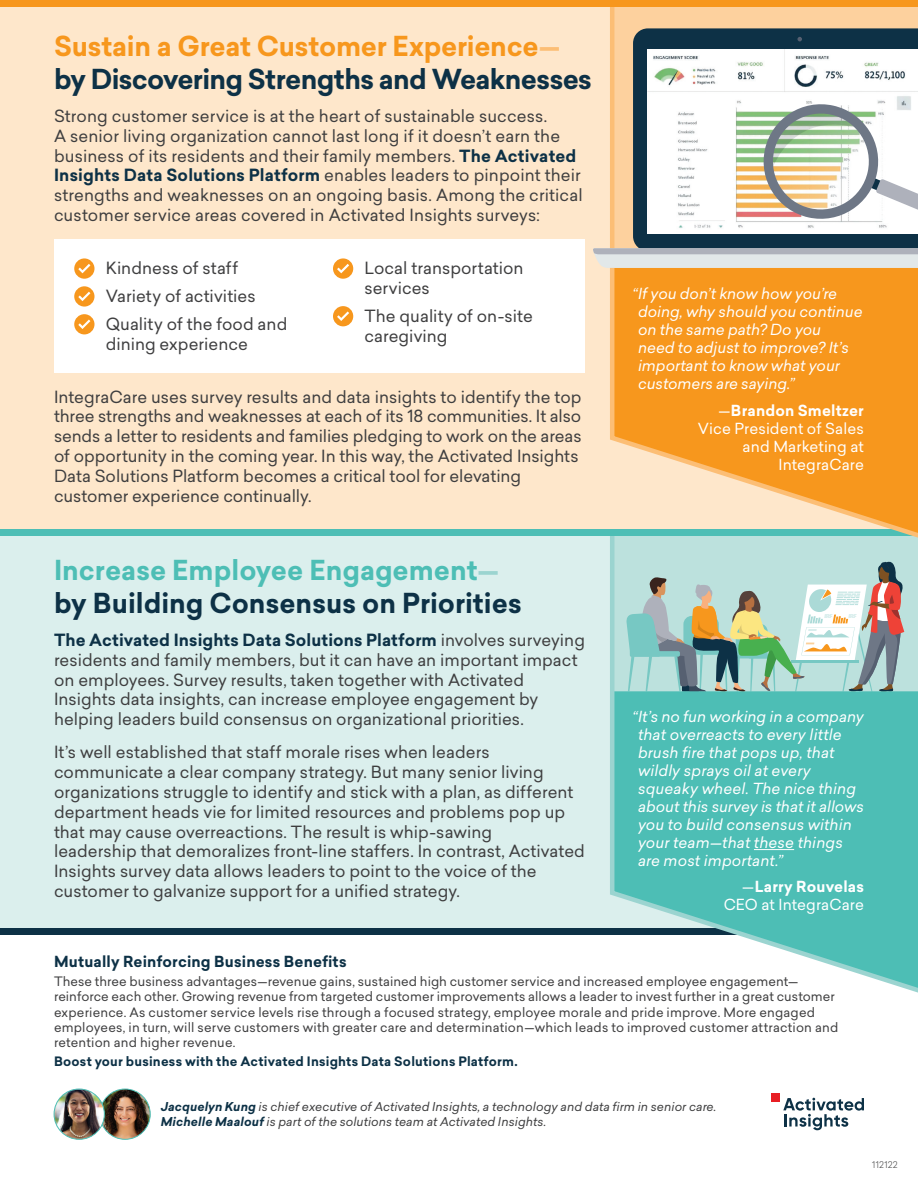
<style>
.page{position:relative;width:918px;height:1188px;background:#fff}
.page>*{position:absolute;margin:0;border:0;box-sizing:border-box;transform-origin:0 0}
.t1{font:700 27px/32.4px "Sailec";letter-spacing:-.01em;color:#0d3146}
.t2{font:700 27px "Sailec";color:#4dbeb5}
.t3{font:16.5px/19.8px "Sailec";color:#3e3e3f}
.t4{font:italic 15px/18px "Sailec";color:#fff}
.t5{font:15px "Sailec";letter-spacing:.005em;color:#fff}
.t6{font:700 15px "Sailec";letter-spacing:.01em;color:#0d3146}
.t7{font:700 15px "Sailec";letter-spacing:.01em;color:#fff}
.t8{font:12.75px/15.3px "Sailec";letter-spacing:.01em;color:#3e3e3f}
.t9{font:700 12.75px "Sailec";letter-spacing:.015em;color:#0d3146}
.t10{font:italic 12px/15px "Sailec";letter-spacing:.005em;color:#3e3e3f}
.t11{font:300 9px "Sailec";letter-spacing:.03em;color:#3e3e3f}
.s1{color:#f7971d}
.s2{color:#fcbe75}
.s3{font-weight:700;color:#0d3146}
.s4{color:#9bd4d0}
.s5{font-weight:400}
</style>
<div class="page">
<div style="left:0;top:532px;width:918px;height:398px;background:#dbefed"></div>
<div style="left:0;top:928px;width:918px;height:6px;background:#0d3146"></div>
<svg style="left:608px;top:545px;width:310px;height:448px;background:#81c8c0"></svg>
<div style="left:0;top:3px;width:918px;height:529px;background:#fee7cb"></div>
<div style="left:0;top:529px;width:918px;height:7px;background:#4dbeb5"></div>
<svg style="left:610px;top:7px;width:308px;height:538px"></svg>
<svg style="left:633px;top:28px;width:285px;height:220px;background:#1a3b4f"></svg>
<svg style="left:797px;top:37px;width:5px;height:4px"></svg>
<svg style="left:593px;top:248px;width:325px;height:20px;background:#d2d6d9"></svg>
<img style="left:647px;top:50px;width:271px;height:183px">
<div style="left:0;top:0;width:918px;height:7px;background:#f7971d"></div>
<div style="left:54px;top:239px;width:531px;height:133px;background:#fff"></div>
<div style="left:74px;top:258px;width:20px;height:21px;background:#f7971d;border-radius:50%"></div>
<svg style="left:78px;top:264px;width:12px;height:9px"></svg>
<div style="left:74px;top:286px;width:20px;height:21px;background:#f7971d;border-radius:50%"></div>
<svg style="left:78px;top:292px;width:12px;height:9px"></svg>
<div style="left:74px;top:314px;width:20px;height:20px;background:#f7971d;border-radius:50%"></div>
<svg style="left:78px;top:320px;width:12px;height:9px"></svg>
<div style="left:333px;top:258px;width:20px;height:21px;background:#f7971d;border-radius:50%"></div>
<svg style="left:337px;top:264px;width:12px;height:9px"></svg>
<div style="left:333px;top:306px;width:20px;height:20px;background:#f7971d;border-radius:50%"></div>
<svg style="left:337px;top:311px;width:12px;height:10px"></svg>
<svg style="left:764px;top:104px;width:154px;height:122px;background:#d1d4c9"></svg>
<img style="left:100px;top:1089px;width:50px;height:50px;border-radius:25px">
<div style="left:100px;top:1089px;width:51px;height:51px;border:1px solid #4dbeb5;border-radius:50%"></div>
<img style="left:54px;top:1089px;width:50px;height:50px">
<div style="left:54px;top:1089px;width:51px;height:51px;border:1px solid #4dbeb5;border-radius:50%"></div>
<svg style="left:783px;top:1098px;width:81px;height:32px"></svg>
<div style="left:771px;top:1093px;width:9px;height:9px;background:#e81e24"></div>
<p class="t1" style="left:54px;top:31px;width:539px"><span class="s1">Sustain a Great Customer Experience</span><span class="s2">— </span>by Discovering Strengths and Weaknesses</p>
<p class="t3" style="left:54px;top:106px;width:530px">Strong customer service is at the heart of sustainable success.<br>A senior living organization cannot last long if it doesn’t earn the business of its residents and their family members. <span class="s3">The Activated Insights Data Solutions Platform</span> enables leaders to pinpoint their strengths and weaknesses on an ongoing basis. Among the critical customer service areas covered in Activated Insights surveys:</p>
<p class="t3" style="left:106px;top:258px;width:134px">Kindness of staff</p>
<p class="t3" style="left:106px;top:286px;width:151px">Variety of activities</p>
<p class="t3" style="left:106px;top:314px;width:183px">Quality of the food and dining experience</p>
<p class="t3" style="left:364px;top:258px;width:161px">Local transportation services</p>
<p class="t3" style="left:364px;top:306px;width:170px">The quality of on-site caregiving</p>
<p class="t3" style="left:54px;top:387px;width:529px">IntegraCare uses survey results and data insights to identify the top three strengths and weaknesses at each of its 18 communities. It also sends a letter to residents and families pledging to work on the areas of opportunity in the coming year. In this way, the Activated Insights Data Solutions Platform becomes a critical tool for elevating customer experience continually.</p>
<p class="t2" style="left:54px;top:551px;width:447px">Increase Employee Engagement<span class="s4">—</span></p>
<p class="t1" style="left:54px;top:587px;width:469px">by Building Consensus on Priorities</p>
<p class="t3" style="left:54px;top:630px;width:532px"><span class="s3">The Activated Insights Data Solutions Platform</span> involves surveying residents and family members, but it can have an important impact on employees. Survey results, taken together with Activated Insights data insights, can increase employee engagement by helping leaders build consensus on organizational priorities.</p>
<p class="t3" style="left:54px;top:742px;width:532px">It’s well established that staff morale rises when leaders communicate a clear company strategy. But many senior living organizations struggle to identify and stick with a plan, as different department heads vie for limited resources and problems pop up that may cause overreactions. The result is whip-sawing<br>leadership that demoralizes front-line staffers. In contrast, Activated Insights survey data allows leaders to point to the voice of the customer to galvanize support for a unified strategy.</p>
<p class="t4" style="left:638px;top:284px;width:226px;text-indent:-6px">“If you don’t know how you’re doing, why should you continue on the same path? Do you<br>need to adjust to improve? It’s important to know what your customers are saying.”</p>
<p class="t7" style="left:718px;top:399px;width:147px"><span class="s5">—</span>Brandon Smeltzer</p>
<p class="t5" style="left:698px;top:418px;width:168px">Vice President of Sales</p>
<p class="t5" style="left:743px;top:436px;width:123px">and Marketing at</p>
<p class="t5" style="left:779px;top:454px;width:87px">IntegraCare</p>
<p class="t4" style="left:638px;top:707px;width:227px;text-indent:-6px">“It’s no fun working in a company that overreacts to every little brush fire that pops up, that wildly sprays oil at every squeaky wheel. The nice thing about this survey is that it allows you to build consensus within your team—that these things are most important.”</p>
<p class="t7" style="left:742px;top:876px;width:123px"><span class="s5">—</span>Larry Rouvelas</p>
<p class="t5" style="left:724px;top:894px;width:142px">CEO at IntegraCare</p>
<p class="t6" style="left:54px;top:950px;width:294px">Mutually Reinforcing Business Benefits</p>
<p class="t8" style="left:54px;top:974px;width:786px">These three business advantages—revenue gains, sustained high customer service and increased employee engagement— reinforce each other. Growing revenue from targeted customer improvements allows a leader to invest further in a great customer experience. As customer service levels rise through a focused strategy, employee morale and pride improve. More engaged employees, in turn, will serve customers with greater care and determination—which leads to improved customer attraction and retention and higher revenue.</p>
<p class="t9" style="left:54px;top:1052px;width:465px">Boost your business with the Activated Insights Data Solutions Platform.</p>
<p class="t10" style="left:161px;top:1099px;width:557px"><span class="s3">Jacquelyn Kung</span> is chief executive of Activated Insights, a technology and data firm in senior care.<br><span class="s3">Michelle Maalouf</span> is part of the solutions team at Activated Insights.</p>
<p class="t11" style="left:872px;top:1158px;width:27px">112122</p>
</div>
